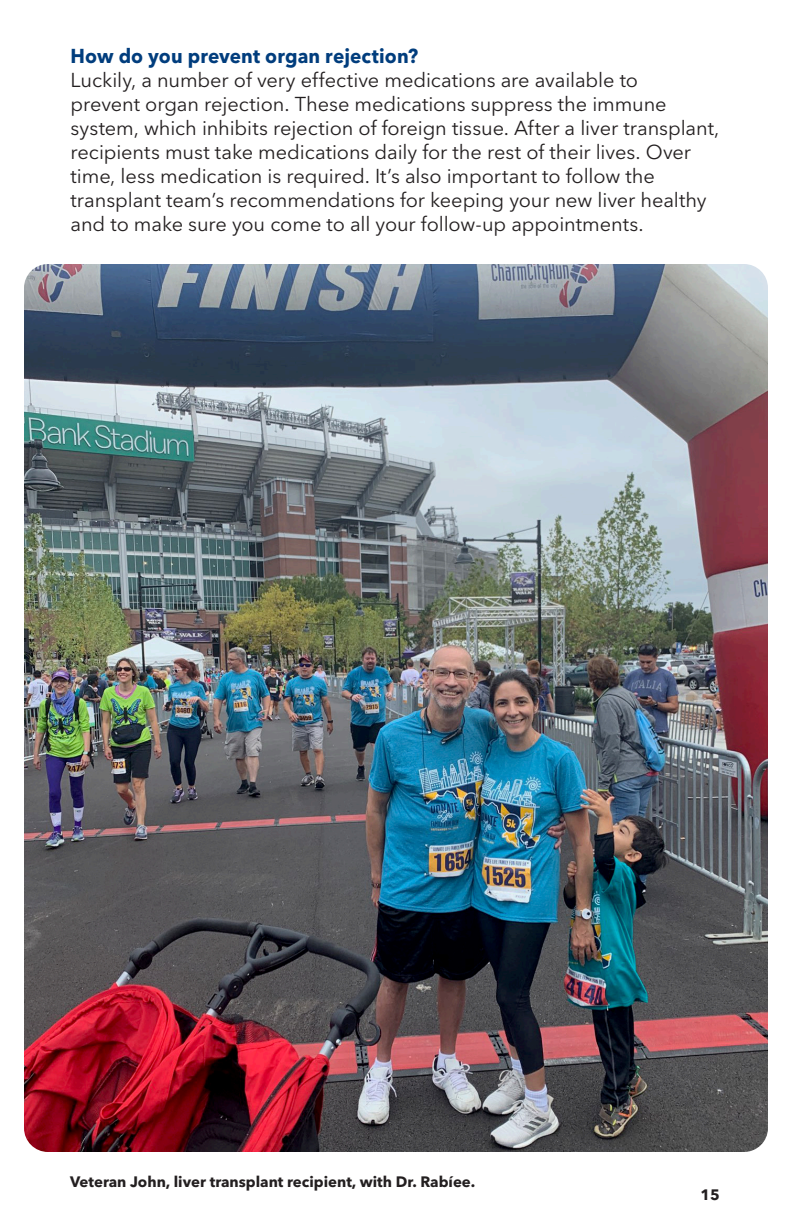
<style>
.page{position:relative;width:792px;height:1224px;background:#fff}
.page>*{position:absolute;margin:0;border:0;box-sizing:border-box;transform-origin:0 0}
.text{font:20px/24px "Avenir Next LT Pro";letter-spacing:-.005em;color:#231f20}
.text-2{font:700 20px "Avenir Next LT Pro";letter-spacing:.005em;color:#013d7d;scale:.95 1}
.caption_7_5_9{font:700 15px "Avenir Next LT Pro";color:#231f20}
.caption_7_5_9_copy{font:700 15px "Avenir Next LT Pro";color:#231f20}
</style>
<div class="page">
<img style="left:24px;top:264px;width:744px;height:888px">
<p class="text-2" style="left:71px;top:44px;width:368px">How do you prevent organ rejection?</p>
<p class="text" style="left:71px;top:68px;width:650px">Luckily, a number of very effective medications are available to<br>prevent organ rejection. These medications suppress the immune system, which inhibits rejection of foreign tissue. After a liver transplant, recipients must take medications daily for the rest of their lives. Over time, less medication is required. It’s also important to follow the transplant team’s recommendations for keeping your new liver healthy and to make sure you come to all your follow-up appointments.</p>
<p class="caption_7_5_9" style="left:70px;top:1173px;width:407px">Veteran John, liver transplant recipient, with Dr. Rabíee.</p>
<p class="caption_7_5_9_copy" style="left:701px;top:1186px;width:21px">15</p>
</div>
